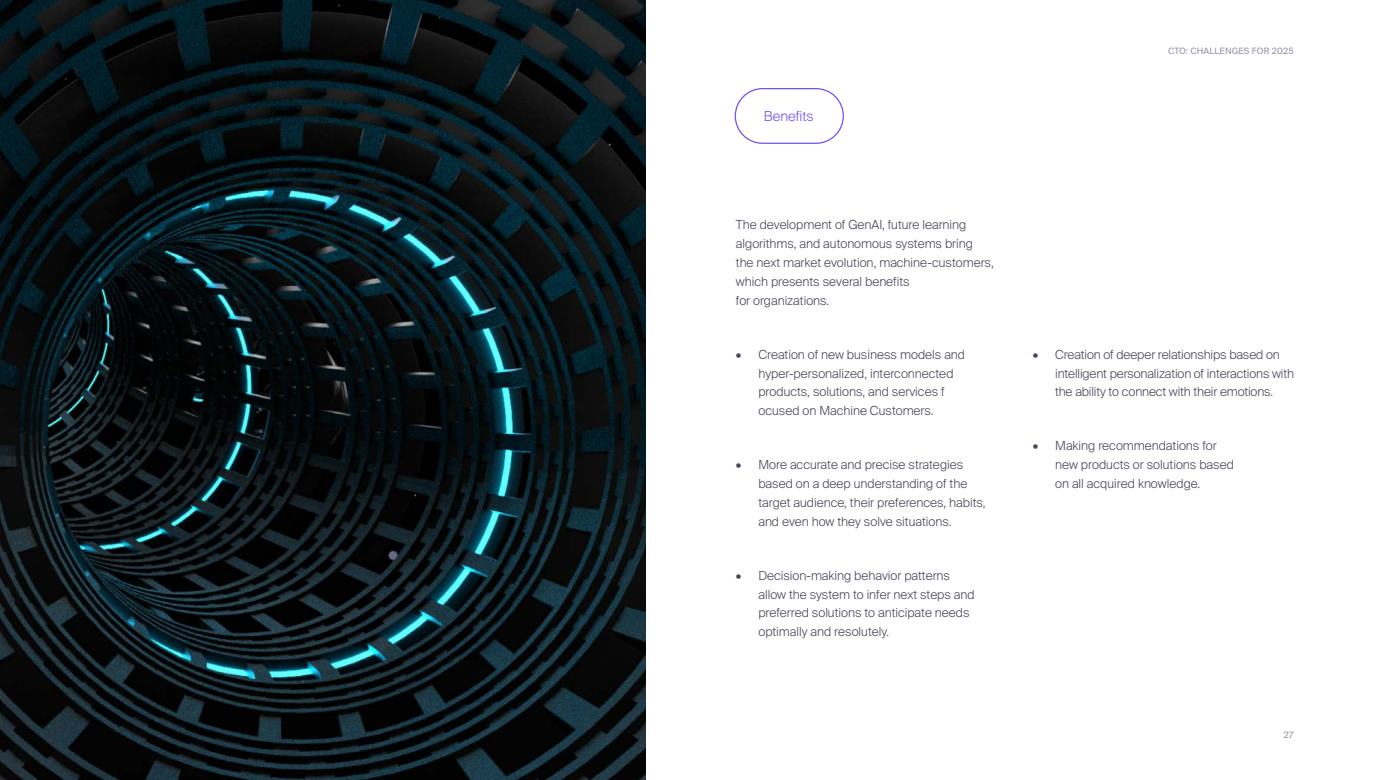
<style>
.page{position:relative;width:1382px;height:780px;background:#fff}
.page>*{position:absolute;margin:0;border:0;box-sizing:border-box;transform-origin:0 0}
.t1{font:300 13.75px "Suisse Intl";color:#6954f3}
.t2{font:300 12.5px/18.8px "Suisse Intl";color:#464658}
.t3{font:8.75px "Suisse Intl";letter-spacing:.01em;color:#9494a9}
</style>
<div class="page">
<img style="left:0;top:0;width:646px;height:780px">
<div style="left:735px;top:88px;width:109px;height:56px;border:1px solid #6954f3;border-radius:27px"></div>
<p class="t1" style="left:764px;top:108px;width:51px">Benefits</p>
<p class="t2" style="left:736px;top:216px;width:259px">The development of GenAI, future learning algorithms, and autonomous systems bring the next market evolution, machine-customers, which presents several benefits<br>for organizations.</p>
<p class="t2" style="left:758px;top:345px;width:208px;text-indent:-22px">• Creation of new business models and hyper-personalized, interconnected products, solutions, and services f ocused on Machine Customers.</p>
<p class="t2" style="left:758px;top:455px;width:229px;text-indent:-22px">• More accurate and precise strategies based on a deep understanding of the target audience, their preferences, habits, and even how they solve situations.</p>
<p class="t2" style="left:758px;top:566px;width:218px;text-indent:-22px">• Decision-making behavior patterns allow the system to infer next steps and preferred solutions to anticipate needs optimally and resolutely.</p>
<p class="t3" style="left:1168px;top:46px;width:127px">CTO: CHALLENGES FOR 2025</p>
<p class="t2" style="left:1055px;top:345px;width:240px;text-indent:-22px">• Creation of deeper relationships based on intelligent personalization of interactions with the ability to connect with their emotions.</p>
<p class="t2" style="left:1055px;top:437px;width:180px;text-indent:-22px">• Making recommendations for new products or solutions based on all acquired knowledge.</p>
<p class="t3" style="left:1284px;top:730px;width:11px">27</p>
</div>
